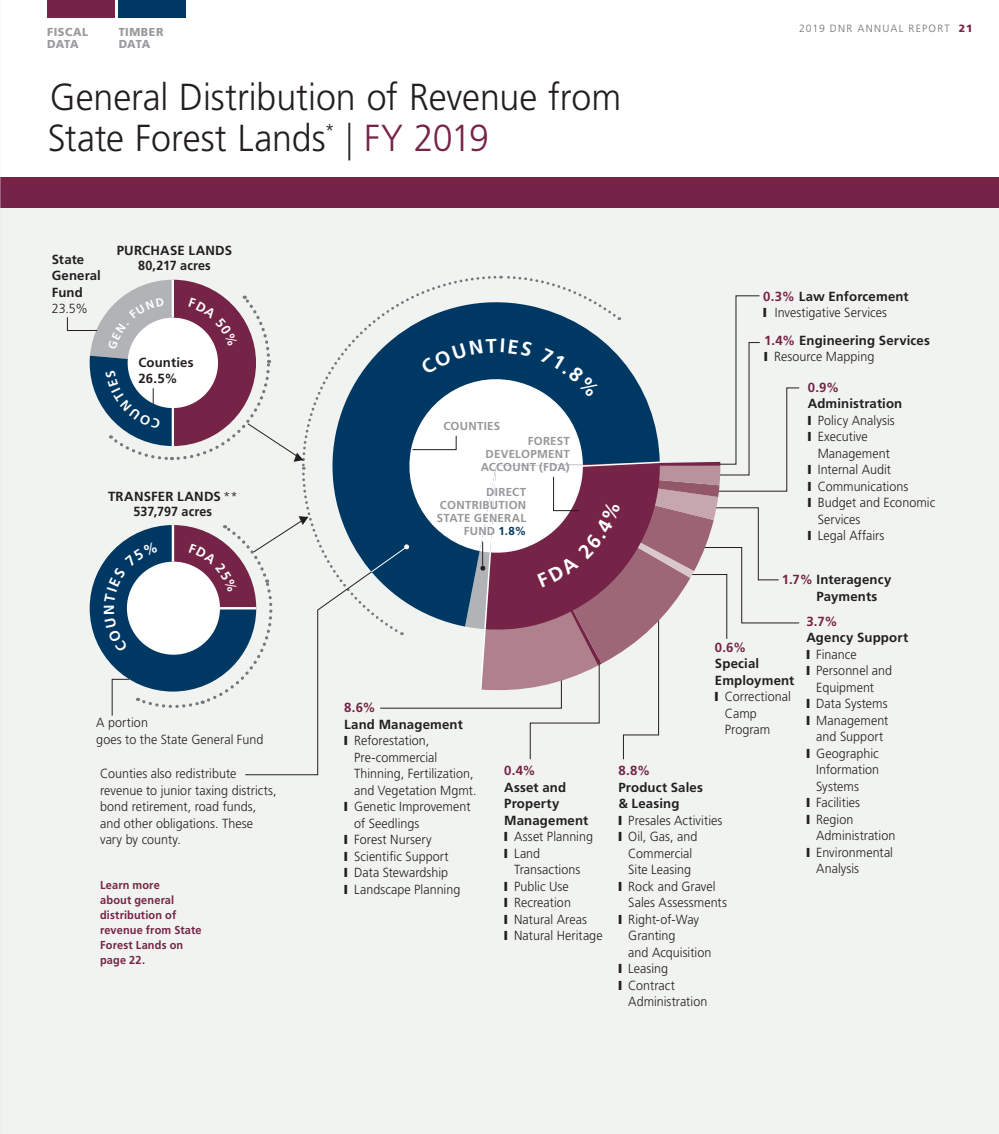
<style>
.page{position:relative;width:999px;height:1134px;background:#fff}
.page>*{position:absolute;margin:0;border:0;box-sizing:border-box;transform-origin:0 0}
.t1{font:300 37.65px/40.8px "Frutiger LT Std";color:#231f20;scale:.95 1}
.Chart_Lists{font:300 13.2px/16.5px "Frutiger LT Std";letter-spacing:.005em;color:#231f20;scale:.95 1}
.Chart_List_Head{font:700 13.2px/16.5px "Frutiger LT Std";letter-spacing:.01em;color:#231f20}
.Chart_List_Head-2{font:300 13.2px/16.5px "Frutiger LT Std";letter-spacing:.005em;color:#231f20;scale:.95 1}
.Chart_Lists-2{font:700 13.2px "Frutiger LT Std";letter-spacing:.01em;color:#231f20;scale:.95 1}
.Chart_List_Head-3{font:700 13.2px "Frutiger LT Std";color:#752346}
.Chart_Caps_Grey{font:700 11.55px/13.2px "Frutiger LT Std";letter-spacing:.02em;color:#95979a;text-align:right}
.Side_Bar{font:700 11.55px/15px "Frutiger LT Std";letter-spacing:.015em;color:#752346;scale:.95 1}
.Table_Head_Left{font:900 11.55px/12px "Frutiger LT Std";letter-spacing:.04em;color:#999b9e;scale:.95 1}
.t2{font:300 10.5px "Frutiger LT Std";letter-spacing:.125em;color:#717275}
.s1{font-stretch:condensed}
.s2{color:#752346}
.s3{font-weight:300}
.s4{color:#003864}
.s5{font-weight:900;color:#752346}
.s6{font-weight:700;color:#752346}
.s7{font-weight:700}
</style>
<div class="page">
<div style="left:0;top:177px;width:999px;height:957px;background:#f1f3f0"></div>
<div style="left:0;top:177px;width:999px;height:31px;background:#752346"></div>
<div style="left:118px;top:0;width:68px;height:18px;background:#003864"></div>
<div style="left:47px;top:0;width:68px;height:18px;background:#752346"></div>
<svg style="left:67px;top:275px;width:733px;height:500px"></svg>
<p class="Table_Head_Left" style="left:47px;top:26px;width:45px">FISCAL<br>DATA</p>
<p class="Table_Head_Left" style="left:119px;top:26px;width:49px">TIMBER<br>DATA</p>
<p class="t1" style="left:48px;top:78px;width:605px">General Distribution of Revenue from<br>State Forest Lands<sup>*</sup> <span class="s1">|</span> <span class="s2">FY 2019</span></p>
<p class="Chart_List_Head" style="left:52px;top:251px;width:51px">State<br>General<br>Fund</p>
<p class="Chart_Lists" style="left:52px;top:301px;width:40px">23.5%</p>
<p class="Chart_List_Head" style="left:117px;top:242px;width:117px">PURCHASE LANDS</p>
<p class="Chart_Lists-2" style="left:138px;top:257px;width:78px">80,217 acres</p>
<p class="Chart_List_Head" style="left:138px;top:354px;width:57px">Counties<br>26.5%</p>
<p class="Chart_List_Head" style="left:108px;top:489px;width:131px">TRANSFER LANDS <span class="s3">**</span></p>
<p class="Chart_Lists-2" style="left:134px;top:504px;width:84px">537,797 acres</p>
<p class="Chart_Caps_Grey" style="left:443px;top:419px;width:58px">COUNTIES</p>
<p class="Chart_Caps_Grey" style="left:481px;top:434px;width:91px">FOREST<br>DEVELOPMENT<br>ACCOUNT (FDA)</p>
<p class="Chart_Caps_Grey" style="left:437px;top:485px;width:91px">DIRECT<br>CONTRIBUTION<br>STATE GENERAL<br>FUND <span class="s4">1.8%</span></p>
<p class="t2" style="left:799px;top:22px;width:175px">2019 DNR ANNUAL REPORT <span class="s5">21</span></p>
<p class="Chart_List_Head-2" style="left:763px;top:288px;width:155px"><span class="s6">0.3%</span> <span class="s7">Law Enforcement </span>❙ Investigative Services</p>
<p class="Chart_List_Head" style="left:764px;top:332px;width:167px"><span class="s2">1.4%</span> Engineering Services</p>
<p class="Chart_Lists" style="left:764px;top:349px;width:117px">❙ Resource Mapping</p>
<p class="Chart_List_Head-3" style="left:808px;top:379px;width:33px">0.9%</p>
<p class="Chart_List_Head" style="left:808px;top:395px;width:96px">Administration</p>
<p class="Chart_Lists" style="left:808px;top:412px;width:93px">❙ Policy Analysis</p>
<p class="Chart_Lists" style="left:808px;top:428px;width:65px">❙ Executive</p>
<p class="Chart_Lists" style="left:818px;top:445px;width:77px">Management</p>
<p class="Chart_Lists" style="left:808px;top:461px;width:89px">❙ Internal Audit</p>
<p class="Chart_Lists" style="left:808px;top:478px;width:107px">❙ Communications</p>
<p class="Chart_Lists" style="left:808px;top:494px;width:136px">❙ Budget and Economic</p>
<p class="Chart_Lists" style="left:818px;top:511px;width:46px">Services</p>
<p class="Chart_Lists" style="left:808px;top:527px;width:82px">❙ Legal Affairs</p>
<p class="Chart_List_Head" style="left:816px;top:571px;width:76px;text-indent:-35px"><span class="s2">1.7%</span> Interagency<br>Payments</p>
<p class="Chart_Lists" style="left:96px;top:715px;width:177px">A portion<br>goes to the State General Fund</p>
<p class="Chart_Lists" style="left:100px;top:766px;width:145px">Counties also redistribute</p>
<p class="Chart_Lists" style="left:100px;top:782px;width:187px">revenue to junior taxing districts, bond retirement, road funds, and other obligations. These vary by county.</p>
<p class="Side_Bar" style="left:100px;top:878px;width:108px">Learn more<br>about general distribution of revenue from State<br>Forest Lands on page 22.</p>
<p class="Chart_List_Head-3" style="left:344px;top:700px;width:33px">8.6%</p>
<p class="Chart_List_Head" style="left:344px;top:716px;width:120px">Land Management</p>
<p class="Chart_Lists" style="left:354px;top:733px;width:89px;text-indent:-10px">❙ Reforestation,<br>Pre-commercial</p>
<p class="Chart_Lists" style="left:354px;top:766px;width:130px">Thinning, Fertilization, and Vegetation Mgmt.</p>
<p class="Chart_Lists" style="left:344px;top:799px;width:134px">❙ Genetic Improvement</p>
<p class="Chart_Lists" style="left:354px;top:815px;width:70px">of Seedlings</p>
<p class="Chart_Lists" style="left:344px;top:832px;width:93px">❙ Forest Nursery</p>
<p class="Chart_Lists" style="left:344px;top:848px;width:111px">❙ Scientific Support</p>
<p class="Chart_Lists" style="left:344px;top:865px;width:111px">❙ Data Stewardship</p>
<p class="Chart_Lists" style="left:344px;top:881px;width:124px">❙ Landscape Planning</p>
<p class="Chart_List_Head-3" style="left:504px;top:763px;width:33px">0.4%</p>
<p class="Chart_List_Head" style="left:504px;top:779px;width:86px">Asset and<br>Property<br>Management</p>
<p class="Chart_Lists" style="left:504px;top:829px;width:95px">❙ Asset Planning</p>
<p class="Chart_Lists" style="left:514px;top:845px;width:71px;text-indent:-10px">❙ Land<br>Transactions</p>
<p class="Chart_Lists" style="left:504px;top:878px;width:89px">❙ Public Use<br>❙ Recreation<br>❙ Natural Areas</p>
<p class="Chart_Lists" style="left:504px;top:928px;width:105px">❙ Natural Heritage</p>
<p class="Chart_List_Head-3" style="left:715px;top:639px;width:33px">0.6%</p>
<p class="Chart_List_Head" style="left:715px;top:656px;width:46px">Special</p>
<p class="Chart_List_Head" style="left:715px;top:672px;width:81px">Employment</p>
<p class="Chart_Lists" style="left:725px;top:689px;width:71px;text-indent:-10px">❙ Correctional<br>Camp<br>Program</p>
<p class="Chart_List_Head-3" style="left:618px;top:763px;width:34px">8.8%</p>
<p class="Chart_List_Head" style="left:618px;top:779px;width:86px">Product Sales &amp; Leasing</p>
<p class="Chart_Lists" style="left:618px;top:812px;width:111px">❙ Presales Activities</p>
<p class="Chart_Lists" style="left:618px;top:829px;width:85px;text-align:center">❙ Oil, Gas, and<br>Commercial</p>
<p class="Chart_Lists" style="left:628px;top:862px;width:68px">Site Leasing</p>
<p class="Chart_Lists" style="left:628px;top:878px;width:105px;text-indent:-10px">❙ Rock and Gravel<br>Sales Assessments</p>
<p class="Chart_Lists" style="left:628px;top:911px;width:76px;text-indent:-10px">❙ Right-of-Way<br>Granting</p>
<p class="Chart_Lists" style="left:628px;top:944px;width:89px">and Acquisition</p>
<p class="Chart_Lists" style="left:618px;top:961px;width:54px">❙ Leasing</p>
<p class="Chart_Lists" style="left:628px;top:977px;width:85px;text-indent:-10px">❙ Contract<br>Administration</p>
<p class="Chart_List_Head" style="left:806px;top:613px;width:103px"><span class="s2">3.7%<br></span>Agency Support</p>
<p class="Chart_Lists" style="left:806px;top:646px;width:54px">❙ Finance</p>
<p class="Chart_Lists" style="left:816px;top:663px;width:81px;text-indent:-10px">❙ Personnel and<br>Equipment</p>
<p class="Chart_Lists" style="left:806px;top:696px;width:87px">❙ Data Systems</p>
<p class="Chart_Lists" style="left:806px;top:712px;width:88px">❙ Management</p>
<p class="Chart_Lists" style="left:816px;top:729px;width:72px">and Support</p>
<p class="Chart_Lists" style="left:806px;top:745px;width:78px">❙ Geographic</p>
<p class="Chart_Lists" style="left:816px;top:762px;width:68px">Information<br>Systems</p>
<p class="Chart_Lists" style="left:806px;top:795px;width:58px">❙ Facilities</p>
<p class="Chart_Lists" style="left:806px;top:811px;width:51px">❙ Region</p>
<p class="Chart_Lists" style="left:816px;top:828px;width:85px">Administration</p>
<p class="Chart_Lists" style="left:806px;top:844px;width:93px">❙ Environmental</p>
<p class="Chart_Lists" style="left:816px;top:861px;width:47px">Analysis</p>
</div>
